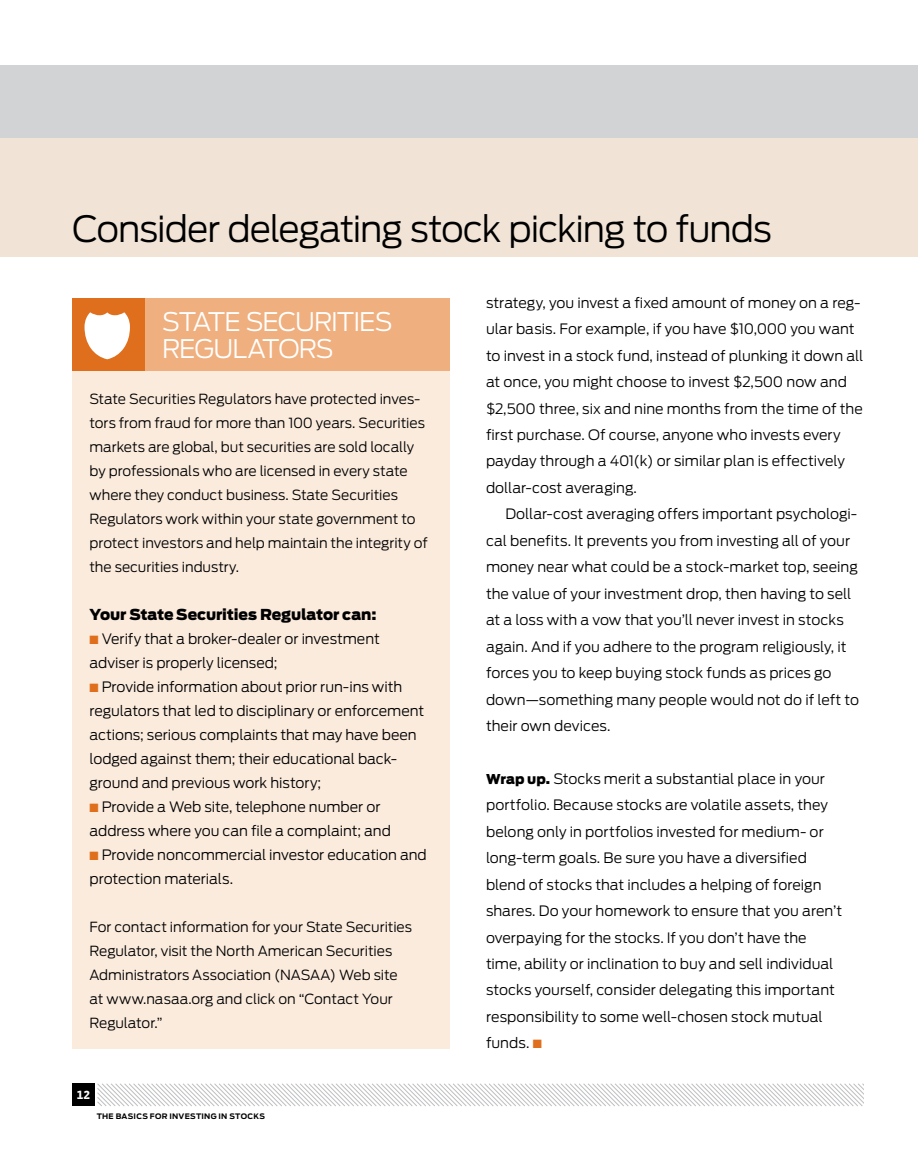
<style>
.page{position:relative;width:918px;height:1175px;background:#fff}
.page>*{position:absolute;margin:0;border:0;box-sizing:border-box;transform-origin:0 0}
.t1{font:300 36px "Antenna";letter-spacing:-.03em;color:#000}
.t2{font:300 25.5px "Antenna";letter-spacing:-.04em;color:#fff}
.t3{font:900 15px "Antenna";letter-spacing:-.01em;color:#000}
.t4{font:300 14.25px/26.4px "Antenna";letter-spacing:-.005em;color:#000}
.t5{font:300 13.8px/24px "Antenna";letter-spacing:-.005em;color:#000}
.t6{font:10.5px "Retina Micro D10";color:#fff}
.t7{font:700 7.5px "Antenna";letter-spacing:.04em;color:#000}
.s1{color:#df6f1d}
.s2{font-weight:900;font-size:13.5px}
</style>
<div class="page">
<div style="left:72px;top:1083px;width:23px;height:23px;background:#000"></div>
<svg style="left:97px;top:1083px;width:767px;height:24px"></svg>
<div style="left:0;top:66px;width:918px;height:72px;background:#d1d3d4"></div>
<div style="left:0;top:138px;width:918px;height:118px;background:#f1e4d7"></div>
<div style="left:72px;top:303px;width:378px;height:745px;background:#fbebdd"></div>
<div style="left:72px;top:298px;width:378px;height:72px;background:#efaf7e"></div>
<div style="left:72px;top:298px;width:72px;height:72px;background:#df6f1d"></div>
<svg style="left:85px;top:312px;width:45px;height:47px"></svg>
<h1 class="t1" style="left:72px;top:208px;width:701px">Consider delegating stock picking to funds</h1>
<h2 class="t2" style="left:162px;top:307px;width:33px">state</h2>
<h2 class="t2" style="left:246px;top:307px;width:34px">secu</h2>
<h2 class="t2" style="left:314px;top:307px;width:29px">ritie</h2>
<h2 class="t2" style="left:375px;top:307px;width:19px">s</h2>
<h2 class="t2" style="left:162px;top:334px;width:35px">regu</h2>
<h2 class="t2" style="left:232px;top:334px;width:103px">lators</h2>
<p class="t5" style="left:89px;top:387px;width:340px">State Securities Regulators have protected inves&shy;tors from fraud for more than 100 years. Securities markets are global, but securities are sold locally by professionals who are licensed in every state where they conduct business. State Securities Regulators work within your state government to protect investors and help maintain the integrity of the securities industry.</p>
<p class="t3" style="left:89px;top:605px;width:288px">Your State Securities Regulator can:</p>
<p class="t4" style="left:89px;top:627px;width:292px;line-height:24px"><span class="s1">■</span> Verify that a broker-dealer or investment adviser is properly licensed;</p>
<p class="t4" style="left:89px;top:675px;width:336px;line-height:24px"><span class="s1">■</span> Provide information about prior run-ins with regulators that led to disciplinary or enforcement actions; serious complaints that may have been lodged against them; their educational back&shy;ground and previous work history;</p>
<p class="t4" style="left:89px;top:795px;width:303px;line-height:24px"><span class="s1">■</span> Provide a Web site, telephone number or address where you can file a complaint; and</p>
<p class="t4" style="left:89px;top:843px;width:339px;line-height:24px"><span class="s1">■</span> Provide noncommercial investor education and protection materials.</p>
<p class="t5" style="left:89px;top:915px;width:324px">For contact information for your State Securities Regulator, visit the North American Securities Administrators Association (NASAA) Web site at www.nasaa.org and click on “Contact Your Regulator.”</p>
<p class="t6" style="left:77px;top:1088px;width:15px">12</p>
<p class="t7" style="left:97px;top:1111px;width:99px">THE BASICS FOR INVESTI</p>
<p class="t7" style="left:204px;top:1111px;width:61px">NG IN STOCKS</p>
<p class="t4" style="left:486px;top:289px;width:379px">strategy, you invest a fixed amount of money on a reg&shy;ular basis. For example, if you have $10,000 you want to invest in a stock fund, instead of plunking it down all at once, you might choose to invest $2,500 now and $2,500 three, six and nine months from the time of the first purchase. Of course, anyone who invests every payday through a 401(k) or similar plan is effectively dollar-cost averaging.</p>
<p class="t4" style="left:486px;top:501px;width:375px;text-indent:19px">Dollar-cost averaging offers important psychologi&shy;cal benefits. It prevents you from investing all of your money near what could be a stock-market top, seeing the value of your investment drop, then having to sell at a loss with a vow that you’ll never invest in stocks again. And if you adhere to the program religiously, it forces you to keep buying stock funds as prices go down—something many people would not do if left to their own devices.</p>
<p class="t4" style="left:486px;top:765px;width:358px"><span class="s2">Wrap up.</span> Stocks merit a substantial place in your portfolio. Because stocks are volatile assets, they belong only in portfolios invested for medium- or long-term goals. Be sure you have a diversified blend of stocks that includes a helping of foreign shares. Do your homework to ensure that you aren’t overpaying for the stocks. If you don’t have the time, ability or inclination to buy and sell individual stocks yourself, consider delegating this important responsibility to some well-chosen stock mutual funds. <span class="s1">■</span></p>
</div>
